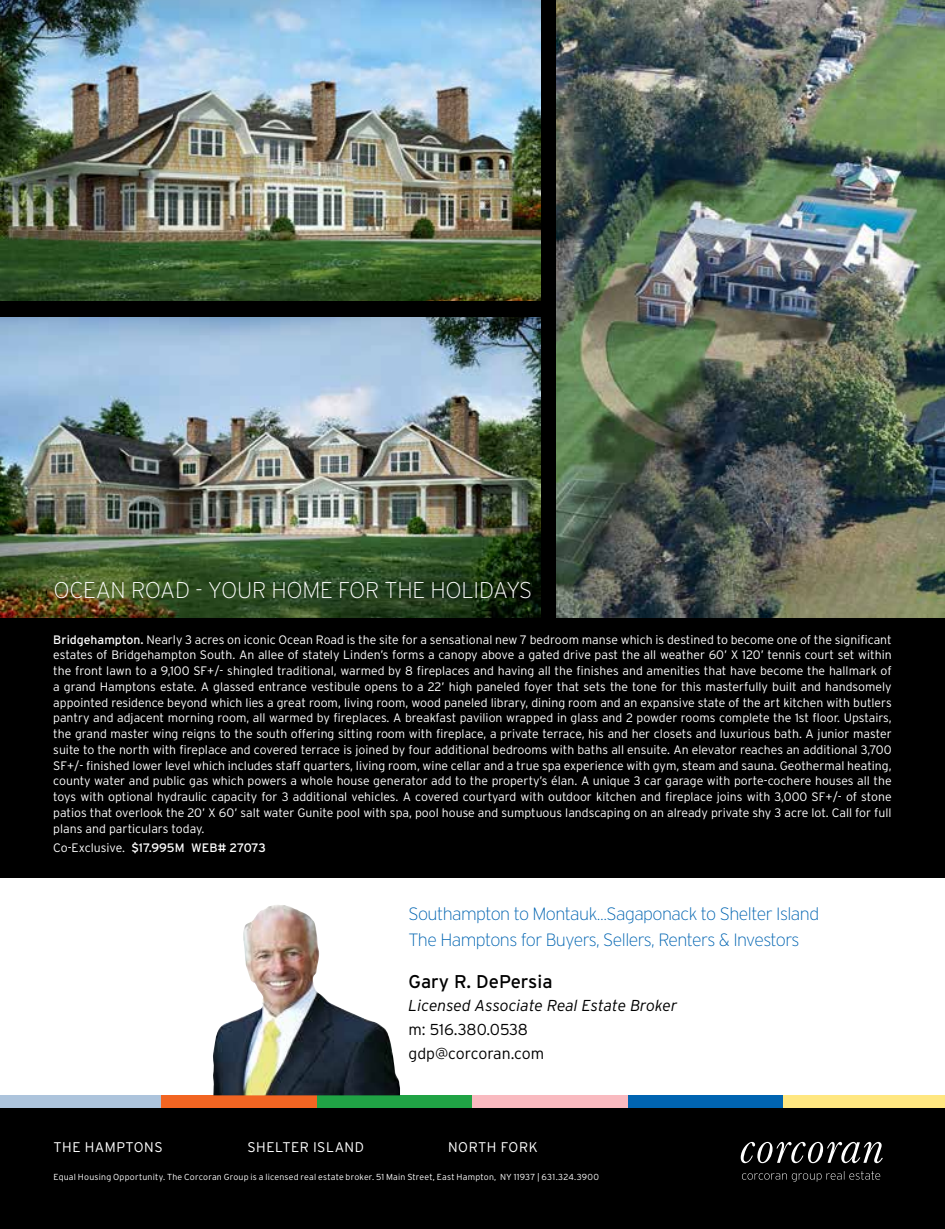
<style>
.page{position:relative;width:945px;height:1229px;background:#fff}
.page>*{position:absolute;margin:0;border:0;box-sizing:border-box;transform-origin:0 0}
.t1{font:200 22.75px "Interstate";letter-spacing:-.01em;color:#fff}
.t2{font:18.55px "Interstate";color:#000}
.t3{font:200 17.85px/25.4px "Interstate";letter-spacing:-.03em;color:#0064b1}
.t4{font:italic 300 15.75px "Interstate";color:#000}
.t5{font:300 15.75px/23.8px "Interstate";letter-spacing:-.005em;color:#000}
.t6{font:300 14px "Interstate";letter-spacing:.035em;color:#fff}
.t7{font:300 12.25px/15.8px "Interstate";color:#fff;text-align:justify}
.t8{font:12.25px "Interstate";color:#fff}
.t9{font:300 8.75px "Interstate";letter-spacing:.025em;color:#fff}
.s1{font-weight:400}
.s2{font-weight:300}
</style>
<div class="page">
<div style="left:0;top:1095px;width:945px;height:133px;background:#000"></div>
<div style="left:0;top:0;width:945px;height:877px;background:#000"></div>
<div style="left:6px;top:1095px;width:156px;height:13px;background:#adc4dc"></div>
<div style="left:0;top:1095px;width:6px;height:13px;background:#adc4dc"></div>
<div style="left:162px;top:1095px;width:155px;height:13px;background:#f26522"></div>
<div style="left:317px;top:1095px;width:155px;height:13px;background:#20a345"></div>
<div style="left:472px;top:1095px;width:156px;height:13px;background:#f9bac0"></div>
<div style="left:628px;top:1095px;width:155px;height:13px;background:#0064b1"></div>
<div style="left:783px;top:1095px;width:156px;height:13px;background:#ffe781"></div>
<div style="left:939px;top:1095px;width:6px;height:13px;background:#ffe781"></div>
<svg style="left:741px;top:1141px;width:142px;height:22px"></svg>
<svg style="left:742px;top:1171px;width:138px;height:10px"></svg>
<img style="left:0;top:0;width:540px;height:301px">
<img style="left:556px;top:0;width:389px;height:618px">
<img style="left:0;top:317px;width:540px;height:301px">
<img style="left:213px;top:905px;width:187px;height:190px">
<h1 class="t1" style="left:53px;top:578px;width:480px">OCEAN ROAD - YOUR HOME FOR THE HOLIDAYS</h1>
<p class="t7" style="left:53px;top:631px;width:840px"><span class="s1">Bridgehampton.</span> Nearly 3 acres on iconic Ocean Road is the site for a sensational new 7 bedroom manse which is destined to become one of the significant estates of Bridgehampton South. An allee of stately Linden’s forms a canopy above a gated drive past the all weather 60’ X 120’ tennis court set within the front lawn to a 9,100 SF+/- shingled traditional, warmed by 8 fireplaces and having all the finishes and amenities that have become the hallmark of a grand Hamptons estate. A glassed entrance vestibule opens to a 22’ high paneled foyer that sets the tone for this masterfully built and handsomely appointed residence beyond which lies a great room, living room, wood paneled library, dining room and an expansive state of the art kitchen with butlers pantry and adjacent morning room, all warmed by fireplaces. A breakfast pavilion wrapped in glass and 2 powder rooms complete the 1st floor. Upstairs, the grand master wing reigns to the south offering sitting room with fireplace, a private terrace, his and her closets and luxurious bath. A junior master suite to the north with fireplace and covered terrace is joined by four additional bedrooms with baths all ensuite. An elevator reaches an additional 3,700<br>SF+/- finished lower level which includes staff quarters, living room, wine cellar and a true spa experience with gym, steam and sauna. Geothermal heating, county water and public gas which powers a whole house generator add to the property’s élan. A unique 3 car garage with porte-cochere houses all the toys with optional hydraulic capacity for 3 additional vehicles. A covered courtyard with outdoor kitchen and fireplace joins with 3,000 SF+/- of stone patios that overlook the 20’ X 60’ salt water Gunite pool with spa, pool house and sumptuous landscaping on an already private shy 3 acre lot. Call for full plans and particulars today.</p>
<p class="t8" style="left:53px;top:841px;width:214px"><span class="s2">Co-Exclusive.</span> $17.995M WEB# 27073</p>
<h3 class="t3" style="left:409px;top:901px;width:412px">Southampton to Montauk...Sagaponack to Shelter Island<br>The Hamptons for Buyers, Sellers, Renters &amp; Investors</h3>
<h2 class="t2" style="left:409px;top:970px;width:146px">Gary R. DePersia</h2>
<p class="t4" style="left:409px;top:997px;width:270px">Licensed Associate Real Estate Broker</p>
<p class="t5" style="left:409px;top:1017px;width:137px">m: 516.380.0538 gdp@corcoran.com</p>
<p class="t6" style="left:53px;top:1138px;width:111px">THE HAMPTONS</p>
<p class="t6" style="left:248px;top:1138px;width:118px">SHELTER ISLAND</p>
<p class="t6" style="left:448px;top:1138px;width:91px">NORTH FORK</p>
<p class="t9" style="left:53px;top:1172px;width:547px">Equal Housing Opportunity. The Corcoran Group is a licensed real estate broker. 51 Main Street, East Hampton, NY 11937 | 631.324.3900</p>
</div>
